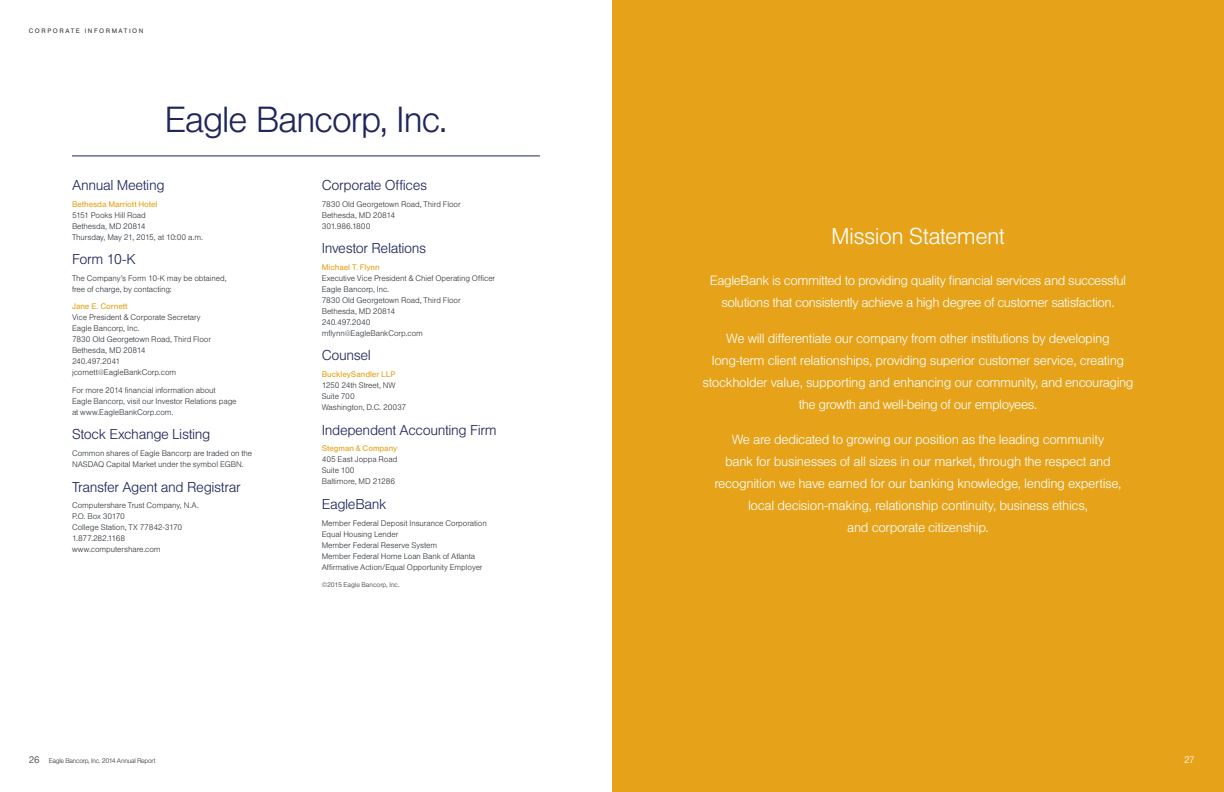
<style>
.page{position:relative;width:1224px;height:792px;background:#fff}
.page>*{position:absolute;margin:0;border:0;box-sizing:border-box;transform-origin:0 0}
.t1{font:300 38px "Nimbus San";letter-spacing:-.04em;color:#1f265c}
.t2{font:300 24px "Nimbus San";letter-spacing:-.025em;color:#fff}
.t3{font:300 15px "Nimbus San";letter-spacing:-.025em;color:#1f265c}
.t4{font:300 14px/22px "Nimbus San";letter-spacing:-.025em;color:#fff;text-align:center}
.t5{font:300 10px "Nimbus San";color:#30353a}
.t6{font:300 10px "Nimbus San";color:#fff}
.t7{font:300 8.5px/11px "Nimbus San";letter-spacing:-.01em;color:#30353a}
.t8{font:8.5px "Nimbus San";letter-spacing:-.005em;color:#e6a218}
.t9{font:300 7px "Nimbus San";letter-spacing:-.04em;color:#30353a}
.t10{font:300 7px "Nimbus San";color:#30353a}
.t11{font:6.8px "Nimbus San";letter-spacing:.23em;color:#30353a}
</style>
<div class="page">
<div style="left:612px;top:0;width:612px;height:792px;background:#e6a218"></div>
<hr style="left:72px;top:156px;width:468px;height:1px;background:#1f265c">
<p class="t11" style="left:29px;top:27px;width:116px">CORPORATE INFORMATION</p>
<h1 class="t1" style="left:164px;top:99px;width:285px">Eagle Bancorp, Inc.</h1>
<h3 class="t3" style="left:72px;top:177px;width:94px">Annual Meeting</h3>
<p class="t8" style="left:72px;top:199px;width:87px">Bethesda Marriott Hotel</p>
<p class="t7" style="left:72px;top:210px;width:133px">5151 Pooks Hill Road<br>Bethesda, MD 20814<br>Thursday, May 21, 2015, at 10:00 a.m.</p>
<h3 class="t3" style="left:72px;top:251px;width:65px">Form 10-K</h3>
<p class="t7" style="left:72px;top:273px;width:156px">The Company’s Form 10-K may be obtained, free of charge, by contacting:</p>
<p class="t8" style="left:72px;top:302px;width:57px">Jane E. Cornett</p>
<p class="t7" style="left:72px;top:312px;width:141px">Vice President &amp; Corporate Secretary<br>Eagle Bancorp, Inc.<br>7830 Old Georgetown Road, Third Floor<br>Bethesda, MD 20814<br>240.497.2041 jcornett@EagleBankCorp.com</p>
<p class="t7" style="left:72px;top:385px;width:166px">For more 2014 financial information about<br>Eagle Bancorp, visit our Investor Relations page at www.EagleBankCorp.com.</p>
<h3 class="t3" style="left:72px;top:427px;width:140px">Stock Exchange Listing</h3>
<p class="t7" style="left:72px;top:448px;width:182px">Common shares of Eagle Bancorp are traded on the<br>NASDAQ Capital Market under the symbol EGBN.</p>
<h3 class="t3" style="left:72px;top:479px;width:170px">Transfer Agent and Registrar</h3>
<p class="t7" style="left:72px;top:500px;width:128px">Computershare Trust Company, N.A.<br>P.O. Box 30170<br>College Station, TX 77842-3170<br>1.877.282.1168 www.computershare.com</p>
<p class="t5" style="left:29px;top:755px;width:12px">26</p>
<p class="t9" style="left:49px;top:757px;width:108px">Eagle Bancorp, Inc. 2014 Annual Report</p>
<h3 class="t3" style="left:322px;top:177px;width:107px">Corporate Offices</h3>
<p class="t7" style="left:322px;top:199px;width:141px">7830 Old Georgetown Road, Third Floor<br>Bethesda, MD 20814<br>301.986.1800</p>
<h3 class="t3" style="left:322px;top:240px;width:106px">Investor Relations</h3>
<p class="t8" style="left:322px;top:263px;width:59px">Michael T. Flynn</p>
<p class="t7" style="left:322px;top:273px;width:175px">Executive Vice President &amp; Chief Operating Officer<br>Eagle Bancorp, Inc.<br>7830 Old Georgetown Road, Third Floor<br>Bethesda, MD 20814<br>240.497.2040<br>mflynn@EagleBankCorp.com</p>
<h3 class="t3" style="left:322px;top:348px;width:51px">Counsel</h3>
<p class="t8" style="left:322px;top:370px;width:75px">BuckleySandler LLP</p>
<p class="t7" style="left:322px;top:380px;width:86px">1250 24th Street, NW<br>Suite 700<br>Washington, D.C. 20037</p>
<h3 class="t3" style="left:322px;top:422px;width:176px">Independent Accounting Firm</h3>
<p class="t8" style="left:322px;top:444px;width:77px">Stegman &amp; Company</p>
<p class="t7" style="left:322px;top:454px;width:77px">405 East Joppa Road<br>Suite 100<br>Baltimore, MD 21286</p>
<h3 class="t3" style="left:322px;top:496px;width:66px">EagleBank</h3>
<p class="t7" style="left:322px;top:518px;width:167px">Member Federal Deposit Insurance Corporation Equal Housing Lender<br>Member Federal Reserve System<br>Member Federal Home Loan Bank of Atlanta Affirmative Action/Equal Opportunity Employer</p>
<p class="t10" style="left:322px;top:581px;width:80px">©2015 Eagle Bancorp, Inc.</p>
<h2 class="t2" style="left:831px;top:224px;width:175px">Mission Statement</h2>
<h3 class="t4" style="left:710px;top:270px;width:418px">EagleBank is committed to providing quality financial services and successful solutions that consistently achieve a high degree of customer satisfaction.</h3>
<p class="t4" style="left:703px;top:327px;width:432px">We will differentiate our company from other institutions by developing long-term client relationships, providing superior customer service, creating stockholder value, supporting and enhancing our community, and encouraging the growth and well-being of our employees.</p>
<p class="t4" style="left:714px;top:429px;width:409px">We are dedicated to growing our position as the leading community<br>bank for businesses of all sizes in our market, through the respect and recognition we have earned for our banking knowledge, lending expertise, local decision-making, relationship continuity, business ethics,<br>and corporate citizenship.</p>
<p class="t6" style="left:1184px;top:755px;width:12px">27</p>
</div>
